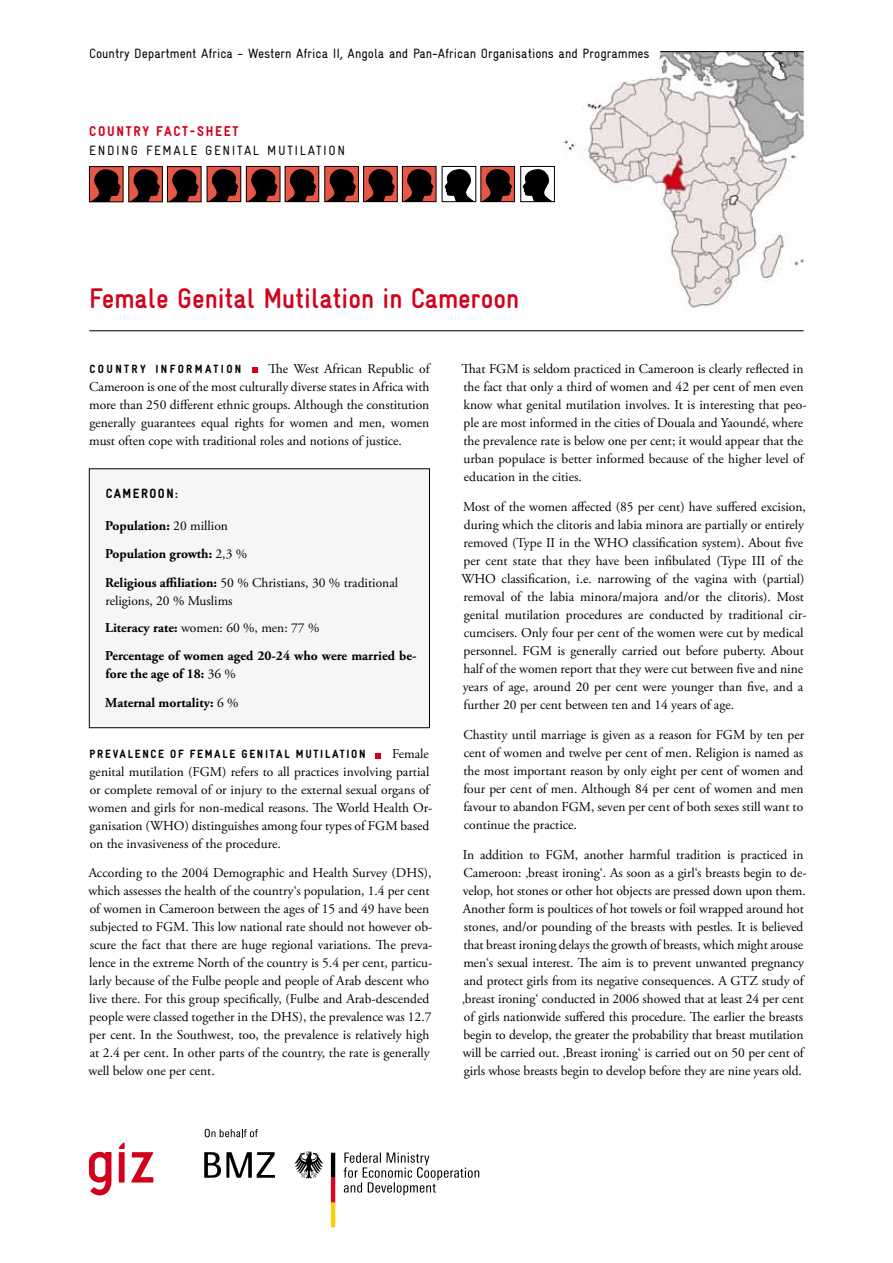
<style>
.page{position:relative;width:893px;height:1263px;background:#fff}
.page>*{position:absolute;margin:0;border:0;box-sizing:border-box;transform-origin:0 0}
.t1{font:700 condensed 28.5px "Gravur";color:#d3001b}
.t2{font:900 condensed 14.25px "Gravur";letter-spacing:.12em;color:#d3001b}
.t3{font:13.5px/18px "Adobe Garamond Pro";color:#000}
.t4{font:700 13.5px/28.5px "Adobe Garamond Pro";color:#000}
.t5{font:condensed 13.5px "Gravur";color:#000}
.t6{font:condensed 13.5px "Gravur";letter-spacing:.12em;color:#000}
.t7{font:900 condensed 13.5px "Gravur";color:#000}
.t8{font:900 condensed 12px "Gravur";letter-spacing:.14em;color:#000}
.t9{font:900 condensed 12px "Gravur";letter-spacing:.2em;color:#000}
.s1{font-weight:400}
.s2{font-weight:700}
</style>
<div class="page">
<img style="left:564px;top:52px;width:240px;height:257px">
<svg style="left:252px;top:367px;width:5px;height:6px"></svg>
<svg style="left:375px;top:753px;width:6px;height:5px"></svg>
<div style="left:207px;top:166px;width:34px;height:36px;background:#e85745"></div>
<div style="left:207px;top:166px;width:34px;height:36px;border:1px solid #000"></div>
<svg style="left:210px;top:169px;width:28px;height:32px"></svg>
<div style="left:246px;top:166px;width:34px;height:36px;background:#e85745"></div>
<div style="left:246px;top:166px;width:34px;height:36px;border:1px solid #000"></div>
<svg style="left:249px;top:169px;width:28px;height:32px"></svg>
<div style="left:285px;top:166px;width:34px;height:36px;background:#e85745"></div>
<div style="left:285px;top:166px;width:34px;height:36px;border:1px solid #000"></div>
<svg style="left:288px;top:169px;width:28px;height:32px"></svg>
<div style="left:89px;top:167px;width:34px;height:35px;background:#e85745"></div>
<div style="left:89px;top:166px;width:34px;height:36px;border:1px solid #000"></div>
<svg style="left:92px;top:169px;width:28px;height:33px"></svg>
<div style="left:129px;top:167px;width:33px;height:35px;background:#e85745"></div>
<div style="left:129px;top:166px;width:34px;height:36px;border:1px solid #000"></div>
<svg style="left:131px;top:169px;width:29px;height:33px"></svg>
<div style="left:167px;top:167px;width:34px;height:35px;background:#e85745"></div>
<div style="left:167px;top:166px;width:34px;height:36px;border:1px solid #000"></div>
<svg style="left:170px;top:169px;width:28px;height:33px"></svg>
<div style="left:325px;top:166px;width:33px;height:36px;background:#e85745"></div>
<div style="left:325px;top:166px;width:34px;height:36px;border:1px solid #000"></div>
<svg style="left:327px;top:169px;width:29px;height:32px"></svg>
<div style="left:364px;top:166px;width:33px;height:36px;background:#e85745"></div>
<div style="left:363px;top:166px;width:34px;height:36px;border:1px solid #000"></div>
<svg style="left:366px;top:169px;width:29px;height:32px"></svg>
<div style="left:402px;top:166px;width:34px;height:36px;background:#e85745"></div>
<div style="left:402px;top:166px;width:34px;height:36px;border:1px solid #000"></div>
<svg style="left:405px;top:169px;width:28px;height:32px"></svg>
<div style="left:442px;top:166px;width:34px;height:36px;border:1px solid #000"></div>
<svg style="left:445px;top:169px;width:28px;height:32px"></svg>
<div style="left:481px;top:166px;width:33px;height:36px;background:#e85745"></div>
<div style="left:481px;top:166px;width:34px;height:36px;border:1px solid #000"></div>
<svg style="left:483px;top:169px;width:29px;height:32px"></svg>
<div style="left:521px;top:166px;width:34px;height:36px;border:1px solid #000"></div>
<svg style="left:523px;top:169px;width:28px;height:32px"></svg>
<svg style="left:89px;top:1152px;width:23px;height:44px"></svg>
<svg style="left:131px;top:1152px;width:22px;height:30px"></svg>
<svg style="left:119px;top:1142px;width:6px;height:40px"></svg>
<hr style="left:89px;top:330px;width:715px;height:1px;background:#000">
<hr style="left:660px;top:51px;width:144px;height:1px;background:#000">
<div style="left:89px;top:469px;width:340px;height:259px;background:#f6f6f6"></div>
<div style="left:89px;top:468px;width:341px;height:260px;border:1px solid #000"></div>
<svg style="left:294px;top:1151px;width:29px;height:27px"></svg>
<svg style="left:331px;top:1153px;width:4px;height:74px"></svg>
<svg style="left:204px;top:1152px;width:71px;height:26px"></svg>
<svg style="left:344px;top:1152px;width:135px;height:43px"></svg>
<svg style="left:205px;top:1129px;width:53px;height:8px"></svg>
<p class="t5" style="left:89px;top:46px;width:562px">Country Department Africa - Western Africa II, Angola and Pan-African Organisations and Programmes</p>
<p class="t2" style="left:89px;top:123px;width:19px">COUNTRY</p>
<p class="t2" style="left:156px;top:123px;width:68px">FACT-SHEET</p>
<p class="t6" style="left:89px;top:143px;width:257px">ENDING FEMALE GENITAL MUTILATION</p>
<h1 class="t1" style="left:89px;top:282px;width:432px">Female Genital Mutilation in Cameroon</h1>
<p class="t3" style="left:89px;top:360px;width:342px;text-align:justify;text-indent:179px">The West African Republic of Cameroon is one of the most culturally diverse states in Africa with more than 250 different ethnic groups. Although the constitution generally guarantees equal rights for women and men, women must often cope with traditional roles and notions of justice.</p>
<p class="t9" style="left:90px;top:362px;width:153px">COUNTRY INFORMATION</p>
<p class="t7" style="left:106px;top:486px;width:18px">CAMEROON</p>
<p class="t7" style="left:175px;top:486px;width:4px">:</p>
<p class="t4" style="left:105px;top:512px;width:295px">Population: <span class="s1">20 million<br></span>Population growth: <span class="s1">2,3 %<br></span>Religious affiliation: <span class="s1">50 % Christians, 30 % traditional</span></p>
<p class="t3" style="left:105px;top:588px;width:216px;line-height:27px">religions, 20 % Muslims<br><span class="s2">Literacy rate:</span> women: 60 %, men: 77 %</p>
<p class="t4" style="left:105px;top:647px;width:313px;line-height:18px">Percentage of women aged 20-24 who were married be&shy;fore the age of 18: <span class="s1">36 %</span></p>
<p class="t4" style="left:105px;top:689px;width:135px">Maternal mortality: <span class="s1">6 %</span></p>
<p class="t3" style="left:89px;top:746px;width:345px;text-indent:303px">Female genital mutilation (FGM) refers to all practices involving partial or complete removal of or injury to the external sexual organs of women and girls for non-medical reasons. The World Health Or&shy;ganisation (WHO) distinguishes among four types of FGM based on the invasiveness of the procedure.</p>
<p class="t3" style="left:89px;top:864px;width:345px">According to the 2004 Demographic and Health Survey (DHS), which assesses the health of the country‘s population, 1.4 per cent of women in Cameroon between the ages of 15 and 49 have been subjected to FGM. This low national rate should not however ob&shy;scure the fact that there are huge regional variations. The preva&shy;lence in the extreme North of the country is 5.4 per cent, particu&shy;larly because of the Fulbe people and people of Arab descent who live there. For this group specifically, (Fulbe and Arab-descended people were classed together in the DHS), the prevalence was 12.7 per cent. In the Southwest, too, the prevalence is relatively high at 2.4 per cent. In other parts of the country, the rate is generally well below one per cent.</p>
<p class="t8" style="left:90px;top:748px;width:278px">PREVALENCE OF FEMALE GENITAL MUTILATION</p>
<p class="t3" style="left:462px;top:360px;width:347px">That FGM is seldom practiced in Cameroon is clearly reflected in the fact that only a third of women and 42 per cent of men even know what genital mutilation involves. It is interesting that peo&shy;ple are most informed in the cities of Douala and Yaoundé, where the prevalence rate is below one per cent; it would appear that the urban populace is better informed because of the higher level of education in the cities.</p>
<p class="t3" style="left:461px;top:498px;width:347px">Most of the women affected (85 per cent) have suffered excision, during which the clitoris and labia minora are partially or entirely removed (Type II in the WHO classification system). About five per cent state that they have been infibulated (Type III of the WHO classification, i.e. narrowing of the vagina with (partial) removal of the labia minora/majora and/or the clitoris). Most genital mutilation procedures are conducted by traditional cir&shy;cumcisers. Only four per cent of the women were cut by medical personnel. FGM is generally carried out before puberty. About half of the women report that they were cut between five and nine years of age, around 20 per cent were younger than five, and a further 20 per cent between ten and 14 years of age.</p>
<p class="t3" style="left:463px;top:726px;width:342px;text-align:justify">Chastity until marriage is given as a reason for FGM by ten per cent of women and twelve per cent of men. Religion is named as the most important reason by only eight per cent of women and four per cent of men. Although 84 per cent of women and men favour to abandon FGM, seven per cent of both sexes still want to continue the practice.</p>
<p class="t3" style="left:462px;top:846px;width:346px">In addition to FGM, another harmful tradition is practiced in Cameroon: ‚breast ironing‘. As soon as a girl‘s breasts begin to de&shy;velop, hot stones or other hot objects are pressed down upon them.<br>Another form is poultices of hot towels or foil wrapped around hot stones, and/or pounding of the breasts with pestles. It is believed that breast ironing delays the growth of breasts, which might arouse men‘s sexual interest. The aim is to prevent unwanted pregnancy and protect girls from its negative consequences. A GTZ study of ‚breast ironing‘ conducted in 2006 showed that at least 24 per cent of girls nationwide suffered this procedure. The earlier the breasts begin to develop, the greater the probability that breast mutilation will be carried out. ‚Breast ironing‘ is carried out on 50 per cent of girls whose breasts begin to develop before they are nine years old.</p>
</div>
